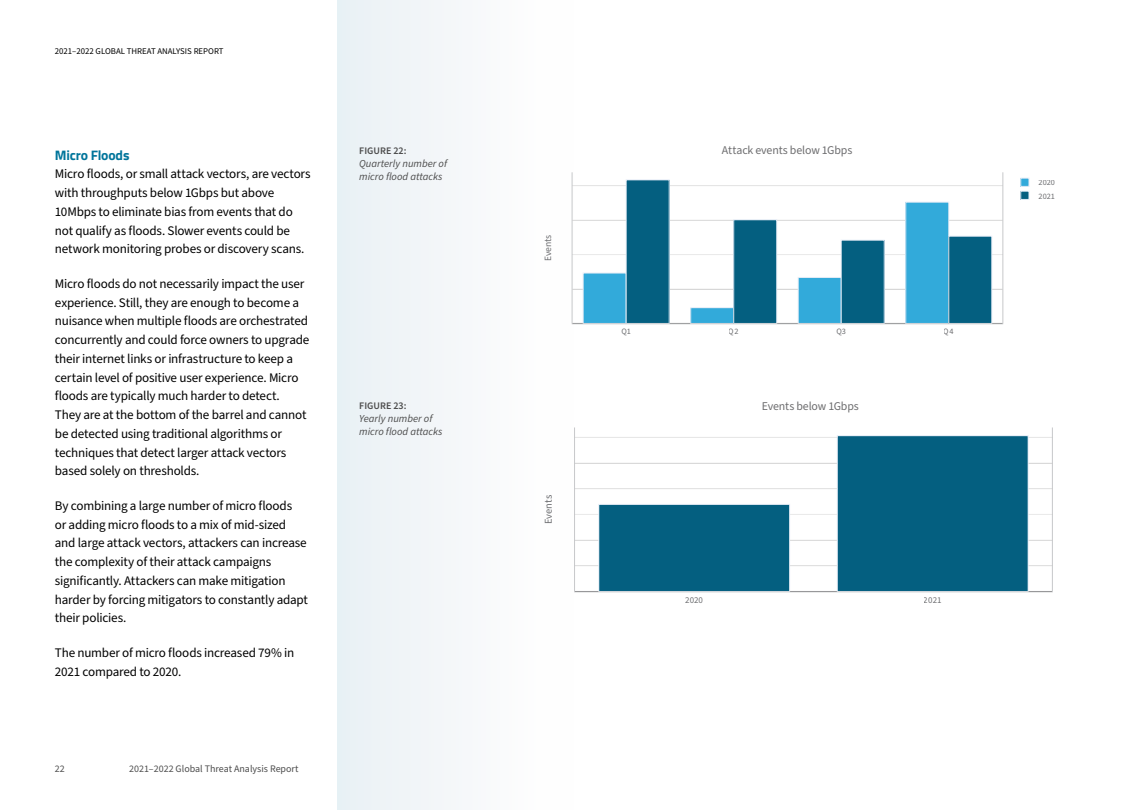
<style>
.page{position:relative;width:1125px;height:810px;background:#fff}
.page>*{position:absolute;margin:0;border:0;box-sizing:border-box;transform-origin:0 0}
.t1{font:700 13.75px "Titillium Web";letter-spacing:-.01em;color:#00759b}
.t2{font:13.12px/18.8px "Source Sans Pro";letter-spacing:-.015em;color:#000}
.t3{font:11.88px "Source Sans Pro";letter-spacing:-.01em;color:#6e6e70}
.t4{font:italic 10.62px/12.8px "Source Sans Pro";color:#4d4d4d}
.t5{font:10.38px "Source Sans Pro";letter-spacing:-.005em;color:#6d6e71}
.t6{font:10px "Source Sans Pro";color:#4d4d4d}
.t7{font:600 10px "Source Sans Pro";color:#4d4d4d}
.t8{font:9.62px "Source Sans Pro";letter-spacing:-.005em;color:#6d6e71}
.t9{font:9px "Source Sans Pro";color:#6d6e71}
.t10{font:8.75px "Source Sans Pro";color:#000}
.t11{font:8.25px/13px "Source Sans Pro";color:#6d6e71}
</style>
<div class="page">
<div style="left:338px;top:0;width:235px;height:810px;background:#f5f7f9"></div>
<hr style="left:572px;top:289px;width:431px;height:1px;background:#eee">
<hr style="left:572px;top:254px;width:431px;height:1px;background:#eee">
<hr style="left:572px;top:220px;width:431px;height:1px;background:#eee">
<hr style="left:572px;top:185px;width:431px;height:1px;background:#eee">
<div style="left:583px;top:273px;width:43px;height:50px;background:#32aada"></div>
<div style="left:691px;top:308px;width:43px;height:15px;background:#32aada"></div>
<div style="left:798px;top:277px;width:43px;height:46px;background:#32aada"></div>
<div style="left:798px;top:277px;width:43px;height:46px;border:1px solid #e5ecf6"></div>
<div style="left:906px;top:202px;width:43px;height:121px;background:#32aada"></div>
<div style="left:906px;top:202px;width:43px;height:121px;border:1px solid #e5ecf6"></div>
<div style="left:626px;top:180px;width:43px;height:143px;background:#045f80"></div>
<div style="left:734px;top:220px;width:43px;height:103px;background:#045f80"></div>
<div style="left:734px;top:220px;width:43px;height:103px;border:1px solid #e5ecf6"></div>
<div style="left:841px;top:240px;width:43px;height:83px;background:#045f80"></div>
<div style="left:841px;top:240px;width:43px;height:83px;border:1px solid #e5ecf6"></div>
<div style="left:949px;top:236px;width:43px;height:87px;background:#045f80"></div>
<hr style="left:572px;top:323px;width:431px;height:1px;background:#c7c8ca">
<hr style="left:1003px;top:172px;width:1px;height:151px;background:#c7c8ca">
<hr style="left:572px;top:172px;width:1px;height:151px;background:#c7c8ca">
<div style="left:1021px;top:178px;width:8px;height:8px;background:#32aada"></div>
<div style="left:1021px;top:178px;width:8px;height:9px;border:1px solid #e5ecf6"></div>
<div style="left:1021px;top:191px;width:8px;height:8px;background:#045f80"></div>
<div style="left:1021px;top:191px;width:8px;height:9px;border:1px solid #e5ecf6"></div>
<hr style="left:575px;top:565px;width:477px;height:1px;background:#eee">
<hr style="left:575px;top:540px;width:477px;height:1px;background:#eee">
<hr style="left:575px;top:514px;width:477px;height:1px;background:#eee">
<hr style="left:575px;top:488px;width:477px;height:1px;background:#eee">
<hr style="left:575px;top:463px;width:477px;height:1px;background:#eee">
<hr style="left:575px;top:437px;width:477px;height:1px;background:#eee">
<div style="left:599px;top:504px;width:191px;height:87px;background:#045f80"></div>
<div style="left:599px;top:504px;width:191px;height:88px;border:1px solid #e5ecf6"></div>
<div style="left:837px;top:436px;width:191px;height:155px;background:#045f80"></div>
<hr style="left:574px;top:591px;width:479px;height:1px;background:#c7c8ca">
<hr style="left:1052px;top:427px;width:1px;height:164px;background:#c7c8ca">
<hr style="left:574px;top:427px;width:1px;height:164px;background:#c7c8ca">
<p class="t10" style="left:55px;top:45px;width:170px">2021–2022 GLOBAL THREAT ANALYSIS REPORT</p>
<p class="t1" style="left:55px;top:144px;width:76px">Micro Floods</p>
<p class="t2" style="left:55px;top:165px;width:257px">Micro floods, or small attack vectors, are vectors with throughputs below 1Gbps but above 10Mbps to eliminate bias from events that do not qualify as floods. Slower events could be network monitoring probes or discovery scans.</p>
<p class="t2" style="left:55px;top:275px;width:256px">Micro floods do not necessarily impact the user experience. Still, they are enough to become a nuisance when multiple floods are orchestrated concurrently and could force owners to upgrade their internet links or infrastructure to keep a certain level of positive user experience. Micro floods are typically much harder to detect.<br>They are at the bottom of the barrel and cannot be detected using traditional algorithms or techniques that detect larger attack vectors based solely on thresholds.</p>
<p class="t2" style="left:55px;top:497px;width:255px">By combining a large number of micro floods<br>or adding micro floods to a mix of mid-sized and large attack vectors, attackers can increase the complexity of their attack campaigns significantly. Attackers can make mitigation harder by forcing mitigators to constantly adapt their policies.</p>
<p class="t2" style="left:55px;top:644px;width:241px">The number of micro floods increased 79% in<br>2021 compared to 2020.</p>
<p class="t6" style="left:55px;top:762px;width:11px">22</p>
<p class="t6" style="left:129px;top:762px;width:171px">2021–2022 Global Threat Analysis Report</p>
<p class="t7" style="left:359px;top:144px;width:49px">FIGURE 22:</p>
<p class="t4" style="left:359px;top:157px;width:89px">Quarterly number of micro flood attacks</p>
<p class="t7" style="left:359px;top:399px;width:49px">FIGURE 23:</p>
<p class="t4" style="left:359px;top:412px;width:85px">Yearly number of micro flood attacks</p>
<p class="t8" style="left:542px;top:261px;width:28px;rotate:-90deg">Events</p>
<p class="t5" style="left:541px;top:524px;width:30px;rotate:-90deg">Events</p>
<p class="t3" style="left:722px;top:142px;width:132px">Attack events below 1Gbps</p>
<p class="t11" style="left:621px;top:325px;width:11px">Q1</p>
<p class="t11" style="left:729px;top:325px;width:11px">Q2</p>
<p class="t11" style="left:836px;top:325px;width:11px">Q3</p>
<p class="t11" style="left:944px;top:325px;width:11px">Q4</p>
<p class="t3" style="left:762px;top:398px;width:99px">Events below 1Gbps</p>
<p class="t9" style="left:685px;top:594px;width:19px">2020</p>
<p class="t9" style="left:924px;top:594px;width:19px">2021</p>
<p class="t11" style="left:1039px;top:177px;width:18px">2020<br>2021</p>
</div>
